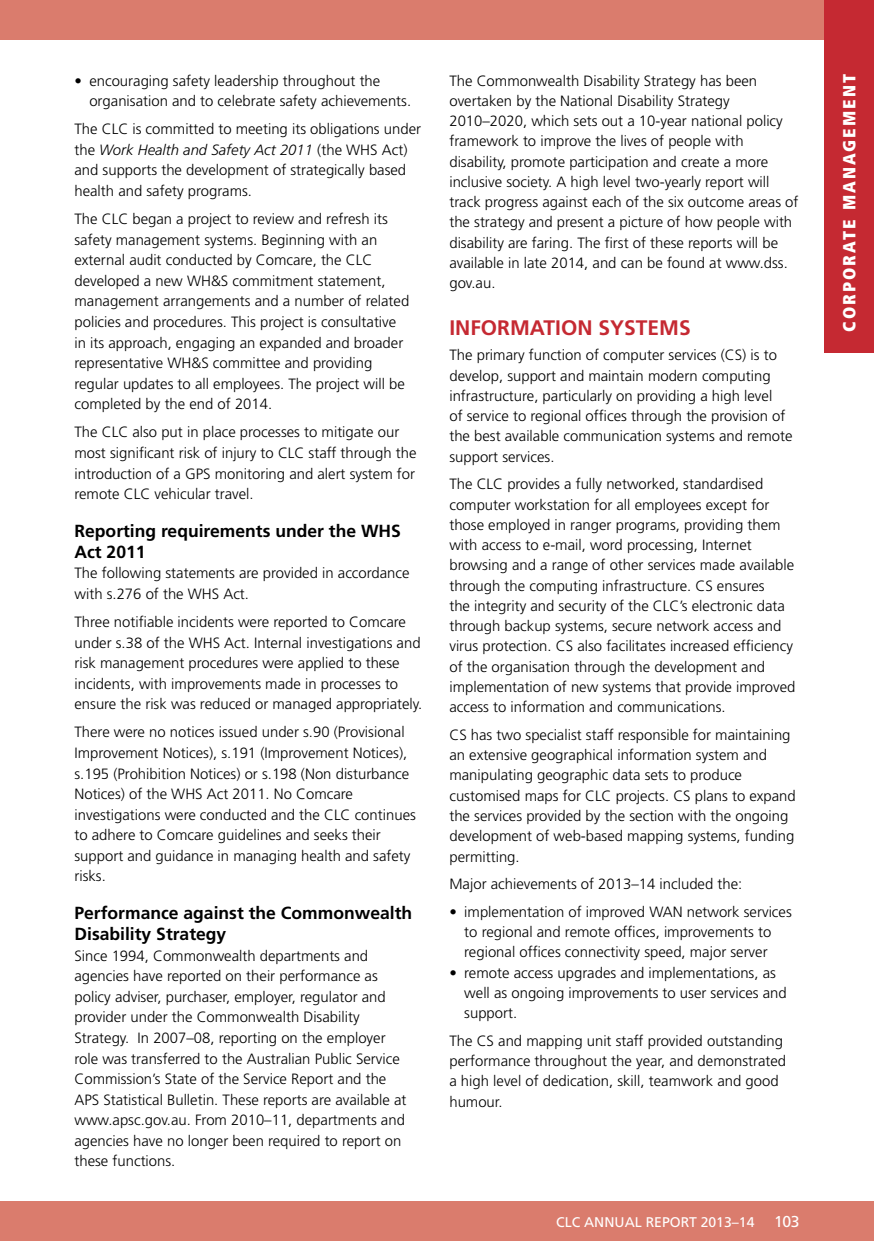
<style>
.page{position:relative;width:874px;height:1241px;background:#fff}
.page>*{position:absolute;margin:0;border:0;box-sizing:border-box;transform-origin:0 0}
.t1{font:700 21px "Frutiger LT";color:#c52932}
.t2{font:700 17.5px/20.7px "Frutiger LT";color:#000}
.t3{font:900 condensed 17.5px "Frutiger LT";letter-spacing:.12em;color:#fff}
.t4{font:300 14.88px/20.3px "Frutiger LT";color:#000}
.t5{font:14px "Frutiger LT";color:#fff}
.s1{font-style:italic}
.s2{font-size:15.75px}
</style>
<div class="page">
<div style="left:0;top:1200px;width:873px;height:40px;background:#da7c6d"></div>
<div style="left:0;top:0;width:873px;height:40px;background:#da7c6d"></div>
<div style="left:823px;top:0;width:50px;height:352px;background:#c52932"></div>
<p class="t4" style="left:89px;top:70px;width:323px;text-indent:-15px">• encouraging safety leadership throughout the organisation and to celebrate safety achievements.</p>
<p class="t4" style="left:74px;top:119px;width:348px">The CLC is committed to meeting its obligations under the <span class="s1">Work Health and Safety Act 2011</span> (the WHS Act) and supports the development of strategically based health and safety programs.</p>
<p class="t4" style="left:74px;top:209px;width:336px">The CLC began a project to review and refresh its safety management systems. Beginning with an external audit conducted by Comcare, the CLC developed a new WH&amp;S commitment statement, management arrangements and a number of related policies and procedures. This project is consultative in its approach, engaging an expanded and broader representative WH&amp;S committee and providing regular updates to all employees. The project will be completed by the end of 2014.</p>
<p class="t4" style="left:74px;top:422px;width:343px">The CLC also put in place processes to mitigate our most significant risk of injury to CLC staff through the introduction of a GPS monitoring and alert system for remote CLC vehicular travel.</p>
<p class="t2" style="left:74px;top:520px;width:326px">Reporting requirements under the WHS<br>Act 2011</p>
<p class="t4" style="left:74px;top:563px;width:336px">The following statements are provided in accordance with s.276 of the WHS Act.</p>
<p class="t4" style="left:74px;top:611px;width:349px">Three notifiable incidents were reported to Comcare under s.38 of the WHS Act. Internal investigations and risk management procedures were applied to these incidents, with improvements made in processes to ensure the risk was reduced or managed appropriately.</p>
<p class="t4" style="left:74px;top:722px;width:343px">There were no notices issued under s.90 (Provisional Improvement Notices), s.191 (Improvement Notices), s.195 (Prohibition Notices) or s.198 (Non disturbance Notices) of the WHS Act 2011. No Comcare investigations were conducted and the CLC continues to adhere to Comcare guidelines and seeks their support and guidance in managing health and safety risks.</p>
<p class="t2" style="left:74px;top:903px;width:339px">Performance against the Commonwealth<br>Disability Strategy</p>
<p class="t4" style="left:74px;top:945px;width:333px">Since 1994, Commonwealth departments and agencies have reported on their performance as policy adviser, purchaser, employer, regulator and provider under the Commonwealth Disability Strategy. In 2007–08, reporting on the employer role was transferred to the Australian Public Service Commission’s State of the Service Report and the APS Statistical Bulletin. These reports are available at www.apsc.gov.au. From 2010–11, departments and agencies have no longer been required to report on these functions.</p>
<p class="t4" style="left:449px;top:70px;width:350px">The Commonwealth Disability Strategy has been overtaken by the National Disability Strategy 2010–2020, which sets out a 10-year national policy framework to improve the lives of people with disability, promote participation and create a more inclusive society. A high level two-yearly report will track progress against each of the six outcome areas of the strategy and present a picture of how people with disability are faring. The first of these reports will be available in late 2014, and can be found at www.dss. gov.au.</p>
<h1 class="t1" style="left:449px;top:315px;width:243px">Information system s</h1>
<p class="t4" style="left:449px;top:345px;width:344px">The primary function of computer services (CS) is to develop, support and maintain modern computing infrastructure, particularly on providing a high level<br>of service to regional offices through the provision of the best available communication systems and remote support services.</p>
<p class="t4" style="left:449px;top:474px;width:347px">The CLC provides a fully networked, standardised computer workstation for all employees except for those employed in ranger programs, providing them with access to e-mail, word processing, Internet browsing and a range of other services made available through the computing infrastructure. CS ensures<br>the integrity and security of the CLC’s electronic data through backup systems, secure network access and virus protection. CS also facilitates increased efficiency of the organisation through the development and implementation of new systems that provide improved access to information and communications.</p>
<p class="t4" style="left:449px;top:724px;width:348px">CS has two specialist staff responsible for maintaining an extensive geographical information system and manipulating geographic data sets to produce customised maps for CLC projects. CS plans to expand the services provided by the section with the ongoing development of web-based mapping systems, funding permitting.</p>
<p class="t4" style="left:449px;top:874px;width:294px">Major achievements of 2013–14 included the:</p>
<p class="t4" style="left:464px;top:901px;width:329px;text-indent:-15px">• implementation of improved WAN network services to regional and remote offices, improvements to regional offices connectivity speed, major server</p>
<p class="t4" style="left:464px;top:962px;width:324px;text-indent:-15px">• remote access upgrades and implementations, as well as ongoing improvements to user services and support.</p>
<p class="t4" style="left:449px;top:1030px;width:338px">The CS and mapping unit staff provided outstanding performance throughout the year, and demonstrated a high level of dedication, skill, teamwork and good humour.</p>
<p class="t5" style="left:556px;top:1213px;width:245px">CLC ANNUAL REPORT 2013–14 <span class="s2">103</span></p>
<p class="t3" style="left:838px;top:332px;width:259px;rotate:-90deg">corporate management</p>
</div>
